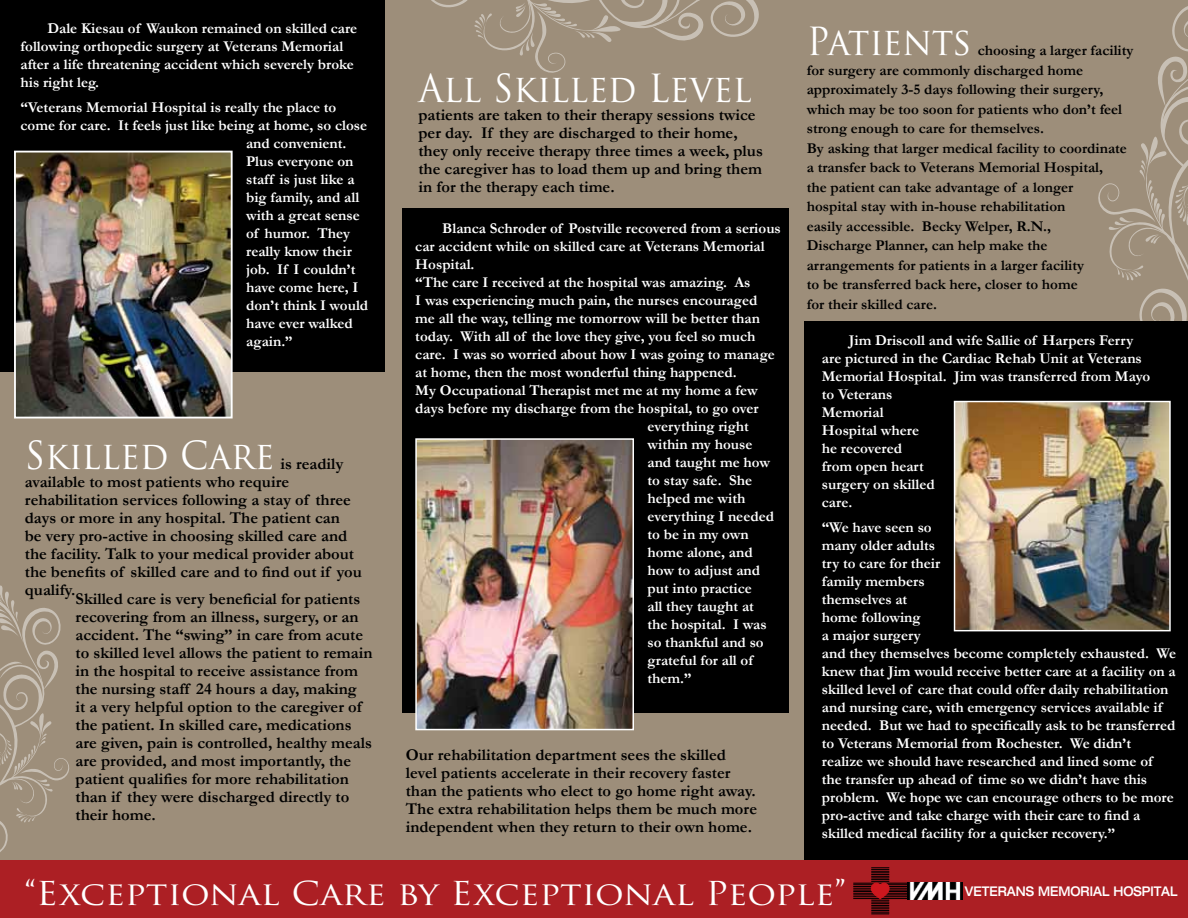
<style>
.page{position:relative;width:1188px;height:918px;background:#9d8e7a}
.page>*{position:absolute;margin:0;border:0;box-sizing:border-box;transform-origin:0 0}
.t1{font:37.8px "Trajan Pro";color:#fff;scale:.94 1}
.t2{font:32.1px "Trajan Pro";color:#fff;scale:1.11 1}
.t3{font:700 16.5px/18px "Garamond";color:#000}
.t4{font:700 15px/18px "Garamond";color:#fff}
.t5{font:700 15px/19.5px "Garamond";color:#000}
.t6{font:500 expanded 13.35px "Helvetica Neue";color:#fff;scale:.84 1}
</style>
<div class="page">
<svg style="left:1098px;top:6px;width:90px;height:315px"></svg>
<div style="left:805px;top:321px;width:383px;height:553px;background:#000"></div>
<svg style="left:431px;top:0;width:328px;height:73px"></svg>
<div style="left:0;top:861px;width:1188px;height:57px;background:#ac1f24"></div>
<div style="left:0;top:0;width:384px;height:372px;background:#000"></div>
<img style="left:956px;top:403px;width:213px;height:226px">
<div style="left:954px;top:401px;width:217px;height:230px;border:1px solid #fff"></div>
<hr style="left:853px;top:883px;width:54px;height:1px;background:#000">
<hr style="left:853px;top:885px;width:54px;height:1px;background:#000">
<hr style="left:853px;top:886px;width:54px;height:1px;background:#000">
<hr style="left:853px;top:888px;width:54px;height:1px;background:#000">
<hr style="left:853px;top:898px;width:54px;height:1px;background:#000">
<hr style="left:853px;top:890px;width:54px;height:1px;background:#000">
<hr style="left:853px;top:891px;width:54px;height:1px;background:#000">
<hr style="left:853px;top:893px;width:54px;height:1px;background:#000">
<hr style="left:853px;top:895px;width:54px;height:1px;background:#000">
<hr style="left:853px;top:897px;width:54px;height:1px;background:#000">
<svg style="left:871px;top:868px;width:18px;height:47px"></svg>
<img style="left:907px;top:882px;width:56px;height:17px">
<svg style="left:0;top:585px;width:75px;height:276px"></svg>
<img style="left:17px;top:154px;width:213px;height:261px">
<div style="left:14px;top:151px;width:219px;height:267px;border:2px solid #fff"></div>
<div style="left:402px;top:208px;width:387px;height:505px;background:#000"></div>
<img style="left:418px;top:441px;width:213px;height:286px">
<div style="left:415px;top:438px;width:219px;height:292px;border:2px solid #fff"></div>
<p class="t4" style="left:21px;top:19px;width:338px;text-indent:27px">Dale Kiesau of Waukon remained on skilled care following orthopedic surgery at Veterans Memorial after a life threatening accident which severely broke his right leg.</p>
<p class="t4" style="left:21px;top:98px;width:317px">“Veterans Memorial Hospital is really the place to</p>
<p class="t4" style="left:21px;top:116px;width:348px">come for care. It feels just like being at home, so close</p>
<p class="t4" style="left:246px;top:134px;width:102px">and convenient.</p>
<p class="t4" style="left:246px;top:152px;width:109px">Plus everyone on</p>
<p class="t4" style="left:246px;top:170px;width:110px">staff is just like a</p>
<p class="t4" style="left:246px;top:188px;width:115px">big family, and all</p>
<p class="t4" style="left:246px;top:206px;width:115px">with a great sense</p>
<p class="t4" style="left:246px;top:224px;width:106px">of humor. They</p>
<p class="t4" style="left:246px;top:242px;width:107px">really know their</p>
<p class="t4" style="left:246px;top:260px;width:111px">job. If I couldn’t</p>
<p class="t4" style="left:246px;top:278px;width:114px">have come here, I</p>
<p class="t4" style="left:246px;top:296px;width:124px">don’t think I would</p>
<p class="t4" style="left:246px;top:314px;width:108px">have ever walked</p>
<p class="t4" style="left:246px;top:332px;width:48px">again.”</p>
<p class="t4" style="left:822px;top:331px;width:330px;text-indent:27px">Jim Driscoll and wife Sallie of Harpers Ferry are pictured in the Cardiac Rehab Unit at Veterans<br>Memorial Hospital. Jim was transferred from Mayo to Veterans<br>Memorial<br>Hospital where<br>he recovered<br>from open heart<br>surgery on skilled<br>care.</p>
<p class="t4" style="left:822px;top:518px;width:356px">“We have seen so<br>many older adults<br>try to care for their<br>family members<br>themselves at<br>home following<br>a major surgery<br>and they themselves become completely exhausted. We knew that Jim would receive better care at a facility on a skilled level of care that could offer daily rehabilitation and nursing care, with emergency services available if needed. But we had to specifically ask to be transferred to Veterans Memorial from Rochester. We didn’t realize we should have researched and lined some of the transfer up ahead of time so we didn’t have this problem. We hope we can encourage others to be more pro-active and take charge with their care to find a skilled medical facility for a quicker recovery.”</p>
<h1 class="t1" style="left:807px;top:18px;width:177px">Patients</h1>
<p class="t5" style="left:807px;top:41px;width:328px;text-indent:171px">choosing a larger facility for surgery are commonly discharged home approximately 3-5 days following their surgery, which may be too soon for patients who don’t feel strong enough to care for themselves.<br>By asking that larger medical facility to coordinate a transfer back to Veterans Memorial Hospital,<br>the patient can take advantage of a longer<br>hospital stay with in-house rehabilitation<br>easily accessible. Becky Welper, R.N.,<br>Discharge Planner, can help make the arrangements for patients in a larger facility<br>to be transferred back here, closer to home<br>for their skilled care.</p>
<h1 class="t1" style="left:418px;top:64px;width:356px">All Skilled Level</h1>
<p class="t3" style="left:418px;top:105px;width:346px">patients are taken to their therapy sessions twice per day. If they are discharged to their home, they only receive therapy three times a week, plus the caregiver has to load them up and bring them in for the therapy each time.</p>
<p class="t4" style="left:442px;top:219px;width:340px">Blanca Schroder of Postville recovered from a serious</p>
<p class="t4" style="left:415px;top:237px;width:351px">car accident while on skilled care at Veterans Memorial</p>
<p class="t4" style="left:415px;top:255px;width:61px">Hospital.</p>
<p class="t4" style="left:415px;top:273px;width:337px">“The care I received at the hospital was amazing. As</p>
<p class="t4" style="left:415px;top:291px;width:344px">I was experiencing much pain, the nurses encouraged</p>
<p class="t4" style="left:415px;top:309px;width:346px">me all the way, telling me tomorrow will be better than</p>
<p class="t4" style="left:415px;top:327px;width:342px">today. With all of the love they give, you feel so much</p>
<p class="t4" style="left:415px;top:345px;width:361px">care. I was so worried about how I was going to manage</p>
<p class="t4" style="left:415px;top:363px;width:323px">at home, then the most wonderful thing happened.</p>
<p class="t4" style="left:415px;top:381px;width:344px">My Occupational Therapist met me at my home a few</p>
<p class="t4" style="left:415px;top:399px;width:345px">days before my discharge from the hospital, to go over</p>
<p class="t4" style="left:648px;top:417px;width:103px">everything right</p>
<p class="t4" style="left:648px;top:435px;width:106px">within my house</p>
<p class="t4" style="left:648px;top:453px;width:124px">and taught me how</p>
<p class="t4" style="left:648px;top:471px;width:106px">to stay safe. She</p>
<p class="t4" style="left:648px;top:489px;width:99px">helped me with</p>
<p class="t4" style="left:648px;top:507px;width:128px">everything I needed</p>
<p class="t4" style="left:648px;top:525px;width:103px">to be in my own</p>
<p class="t4" style="left:648px;top:543px;width:107px">home alone, and</p>
<p class="t4" style="left:648px;top:561px;width:114px">how to adjust and</p>
<p class="t4" style="left:648px;top:579px;width:106px">put into practice</p>
<p class="t4" style="left:648px;top:597px;width:108px">all they taught at</p>
<p class="t4" style="left:648px;top:615px;width:121px">the hospital. I was</p>
<p class="t4" style="left:648px;top:633px;width:118px">so thankful and so</p>
<p class="t4" style="left:648px;top:651px;width:107px">grateful for all of</p>
<p class="t4" style="left:648px;top:669px;width:45px">them.”</p>
<h1 class="t1" style="left:25px;top:431px;width:267px">Skilled Care</h1>
<p class="t3" style="left:25px;top:454px;width:339px;text-indent:256px">is readily available to most patients who require rehabilitation services following a stay of three days or more in any hospital. The patient can<br>be very pro-active in choosing skilled care and the facility. Talk to your medical provider about the benefits of skilled care and to find out if you qualify.</p>
<p class="t3" style="left:76px;top:589px;width:298px">Skilled care is very beneficial for patients recovering from an illness, surgery, or an accident. The “swing” in care from acute to skilled level allows the patient to remain in the hospital to receive assistance from the nursing staff 24 hours a day, making<br>it a very helpful option to the caregiver of the patient. In skilled care, medications are given, pain is controlled, healthy meals are provided, and most importantly, the patient qualifies for more rehabilitation than if they were discharged directly to their home.</p>
<p class="t3" style="left:406px;top:746px;width:353px">Our rehabilitation department sees the skilled level patients accelerate in their recovery faster than the patients who elect to go home right away.<br>The extra rehabilitation helps them be much more independent when they return to their own home.</p>
<h2 class="t2" style="left:24px;top:873px;width:742px">“Exceptional Care by Exceptional People”</h2>
<p class="t6" style="left:965px;top:883px;width:255px">VETERANS MEMORIAL HOSPITAL</p>
</div>
